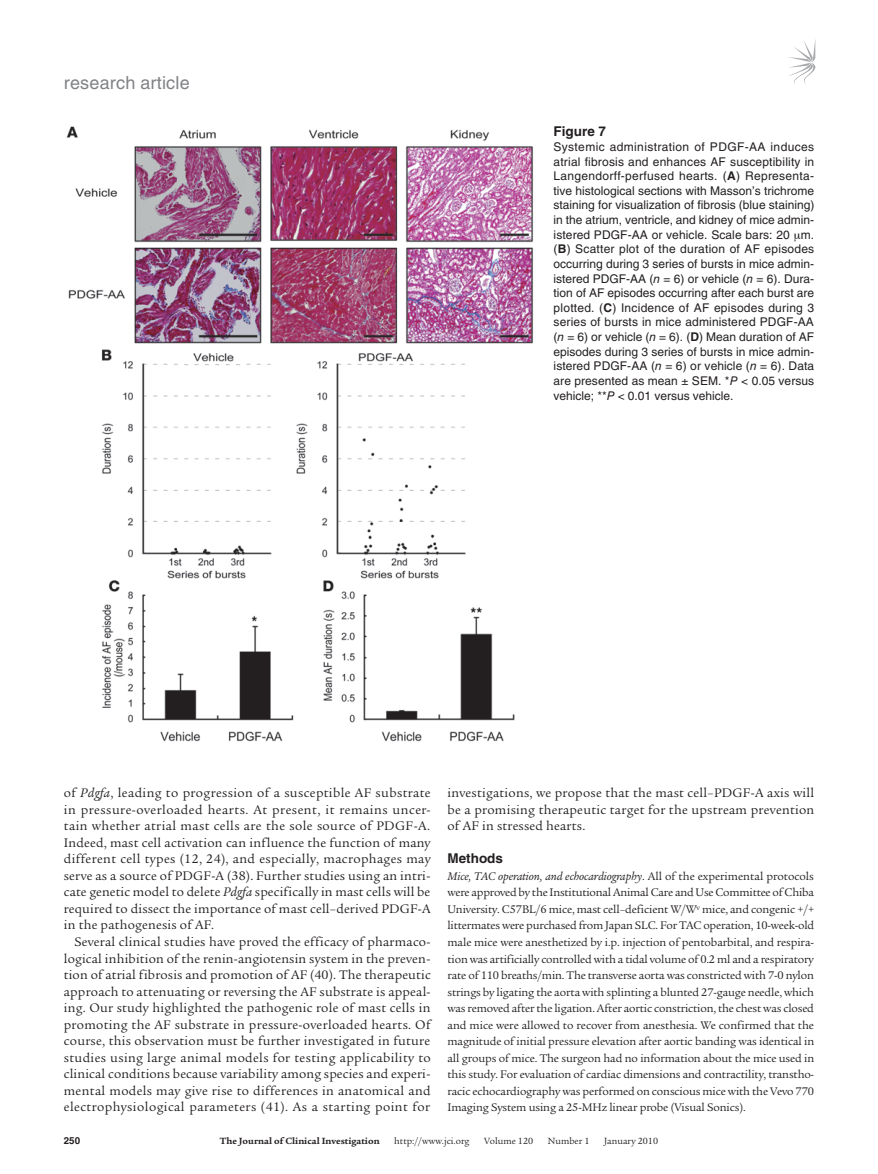
<style>
.page{position:relative;width:878px;height:1174px;background:#fff}
.page>*{position:absolute;margin:0;border:0;box-sizing:border-box;transform-origin:0 0}
.t1{font:18px "Helvetica LT Std";letter-spacing:.01em;color:#808285}
.t2{font:13.5px/16.5px "Legacy Serif Std";letter-spacing:.02em;color:#231f20;text-align:justify}
.t3{font:700 13.5px "Helvetica LT Std";color:#231f20}
.t4{font:12px/16.5px "Legacy Serif Std";letter-spacing:-.01em;color:#231f20;text-align:justify}
.t5{font:12px/14.7px "Helvetica LT Std";letter-spacing:.005em;color:#231f20;text-align:justify}
.t6{font:9.75px "Legacy Serif Std";color:#231f20}
.t7{font:700 9.75px "Legacy Serif Std";color:#231f20}
.t8{font:700 9.75px "Helvetica LT Std";color:#231f20}
.s1{font-weight:700}
.s2{font-style:italic}
</style>
<div class="page">
<svg style="left:789px;top:41px;width:26px;height:44px"></svg>
<img style="left:66px;top:126px;width:467px;height:616px">
<h1 class="t1" style="left:64px;top:72px;width:127px">research article</h1>
<p class="t3" style="left:553px;top:123px;width:54px">Figure 7</p>
<p class="t5" style="left:553px;top:139px;width:262px">Systemic administration of PDGF-AA induces atrial fibrosis and enhances AF susceptibility in Langendorff-perfused hearts. (<span class="s1">A</span>) Representa&shy;tive histological sections with Masson’s trichrome staining for visualization of fibrosis (blue staining) in the atrium, ventricle, and kidney of mice admin&shy;istered PDGF-AA or vehicle. Scale bars: 20 m. (<span class="s1">B</span>) Scatter plot of the duration of AF episodes occurring during 3 series of bursts in mice admin&shy;istered PDGF-AA (<span class="s2">n</span> = 6) or vehicle (<span class="s2">n</span> = 6). Dura&shy;tion of AF episodes occurring after each burst are plotted. (<span class="s1">C</span>) Incidence of AF episodes during 3 series of bursts in mice administered PDGF-AA (<span class="s2">n</span> = 6) or vehicle (<span class="s2">n</span> = 6). (<span class="s1">D</span>) Mean duration of AF episodes during 3 series of bursts in mice admin&shy;istered PDGF-AA (<span class="s2">n</span> = 6) or vehicle (<span class="s2">n</span> = 6). Data are presented as mean ± SEM. *<span class="s2">P</span> &lt; 0.05 versus vehicle; **<span class="s2">P</span> &lt; 0.01 versus vehicle.</p>
<p class="t2" style="left:64px;top:785px;width:368px">of <span class="s2">Pdgfa</span>, leading to progression of a susceptible AF substrate in pressure-overloaded hearts. At present, it remains uncer&shy;tain whether atrial mast cells are the sole source of PDGF-A.<br>Indeed, mast cell activation can influence the function of many different cell types (12, 24), and especially, macrophages may serve as a source of PDGF-A (38). Further studies using an intri&shy;cate genetic model to delete <span class="s2">Pdgfa</span> specifically in mast cells will be required to dissect the importance of mast cell–derived PDGF-A in the pathogenesis of AF.</p>
<p class="t2" style="left:64px;top:933px;width:368px;text-indent:11px">Several clinical studies have proved the efficacy of pharmaco&shy;logical inhibition of the renin-angiotensin system in the preven&shy;tion of atrial fibrosis and promotion of AF (40). The therapeutic approach to attenuating or reversing the AF substrate is appeal&shy;ing. Our study highlighted the pathogenic role of mast cells in promoting the AF substrate in pressure-overloaded hearts. Of course, this observation must be further investigated in future studies using large animal models for testing applicability to clinical conditions because variability among species and experi&shy;mental models may give rise to differences in anatomical and electrophysiological parameters (41). As a starting point for</p>
<p class="t2" style="left:447px;top:785px;width:368px">investigations, we propose that the mast cell–PDGF-A axis will be a promising therapeutic target for the upstream prevention of AF in stressed hearts.</p>
<p class="t3" style="left:447px;top:850px;width:57px">Methods</p>
<p class="t4" style="left:447px;top:868px;width:368px"><span class="s2">Mice, TAC operation, and echocardiography</span>. All of the experimental protocols were approved by the Institutional Animal Care and Use Committee of Chiba University. C57BL/6 mice, mast cell–deficient W/W<sup>v</sup> mice, and congenic +/+ littermates were purchased from Japan SLC. For TAC operation, 10-week-old male mice were anesthetized by i.p. injection of pentobarbital, and respira&shy;tion was artificially controlled with a tidal volume of 0.2 ml and a respiratory rate of 110 breaths/min. The transverse aorta was constricted with 7-0 nylon strings by ligating the aorta with splinting a blunted 27-gauge needle, which was removed after the ligation. After aortic constriction, the chest was closed and mice were allowed to recover from anesthesia. We confirmed that the magnitude of initial pressure elevation after aortic banding was identical in all groups of mice. The surgeon had no information about the mice used in this study. For evaluation of cardiac dimensions and contractility, transtho&shy;racic echocardiography was performed on conscious mice with the Vevo 770<br>Imaging System using a 25-MHz linear probe (Visual Sonics).</p>
<p class="t8" style="left:64px;top:1134px;width:18px">250</p>
<p class="t7" style="left:220px;top:1135px;width:161px">The Journal of Clinical Investigation</p>
<p class="t6" style="left:394px;top:1135px;width:77px">http://www.jci.org</p>
<p class="t6" style="left:484px;top:1135px;width:50px">Volume 120</p>
<p class="t6" style="left:548px;top:1135px;width:43px">Number 1</p>
<p class="t6" style="left:604px;top:1135px;width:55px">January 2010</p>
</div>
